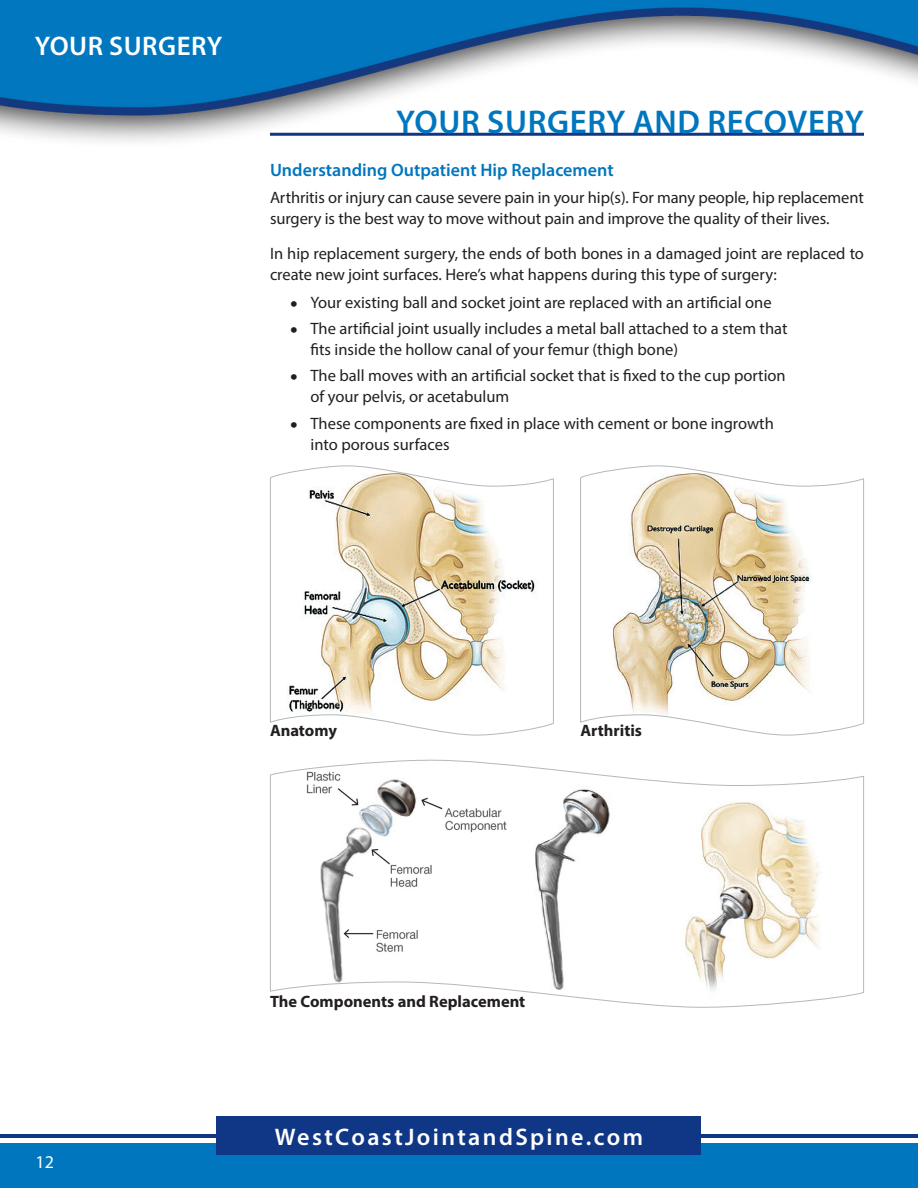
<style>
.page{position:relative;width:918px;height:1188px;background:#fff}
.page>*{position:absolute;margin:0;border:0;box-sizing:border-box;transform-origin:0 0}
.Headline{font:600 33px "Myriad Pro";letter-spacing:.02em;color:#0076be}
.t1{font:600 27px "Myriad Pro";letter-spacing:.02em;color:#fff}
.t2{font:600 24px "Myriad Pro";letter-spacing:.1em;color:#fff}
.Subtitle{font:600 18px "Myriad Pro";color:#0076be}
.t3{font:18px "Myriad Pro";color:#fff}
.Bullet_Text{font:16.5px/21px "Myriad Pro";color:#231f20}
.Text{font:16.5px/21px "Myriad Pro";letter-spacing:-.005em;color:#231f20}
.Sub-Subhead{font:700 16.5px "Myriad Pro";color:#231f20}
.s1{font-size:27px}
</style>
<div class="page">
<img style="left:0;top:0;width:918px;height:142px">
<div style="left:0;top:1143px;width:918px;height:45px;background:#0076be"></div>
<hr style="left:0;top:1134px;width:918px;height:3px;background:#103785">
<div style="left:217px;top:1116px;width:484px;height:39px;background:#103785"></div>
<hr style="left:270px;top:133px;width:594px;height:3px;background:#103785">
<svg style="left:270px;top:465px;width:284px;height:271px"></svg>
<svg style="left:580px;top:465px;width:284px;height:271px"></svg>
<svg style="left:270px;top:759px;width:594px;height:249px"></svg>
<p class="t1" style="left:35px;top:29px;width:189px">YOUR SURGERY</p>
<p class="Headline" style="left:396px;top:101px;width:469px">YOUR SURGERY AND RECOVERY</p>
<p class="Subtitle" style="left:270px;top:158px;width:345px">Understanding Outpatient Hip Replacement</p>
<p class="Text" style="left:270px;top:187px;width:595px">Arthritis or injury can cause severe pain in your hip(s). For many people, hip replacement surgery is the best way to move without pain and improve the quality of their lives.</p>
<p class="Text" style="left:270px;top:242px;width:596px">In hip replacement surgery, the ends of both bones in a damaged joint are replaced to create new joint surfaces. Here’s what happens during this type of surgery:</p>
<p class="Bullet_Text" style="left:290px;top:291px;width:483px"><span class="s1">•</span> Your existing ball and socket joint are replaced with an artificial one</p>
<p class="Bullet_Text" style="left:310px;top:318px;width:479px;text-indent:-20px"><span class="s1">•</span> The artificial joint usually includes a metal ball attached to a stem that fits inside the hollow canal of your femur (thigh bone)</p>
<p class="Bullet_Text" style="left:310px;top:365px;width:477px;text-indent:-20px"><span class="s1">•</span> The ball moves with an artificial socket that is fixed to the cup portion of your pelvis, or acetabulum</p>
<p class="Bullet_Text" style="left:310px;top:412px;width:465px;text-indent:-20px"><span class="s1">•</span> These components are fixed in place with cement or bone ingrowth into porous surfaces</p>
<p class="t3" style="left:36px;top:1151px;width:20px">12</p>
<p class="Sub-Subhead" style="left:270px;top:720px;width:68px">Anatomy</p>
<p class="Sub-Subhead" style="left:580px;top:720px;width:63px">Arthritis</p>
<p class="Sub-Subhead" style="left:270px;top:991px;width:257px">The Components and Replacement</p>
<p class="t2" style="left:275px;top:1121px;width:370px">WestCoastJointandSpine.com</p>
</div>
